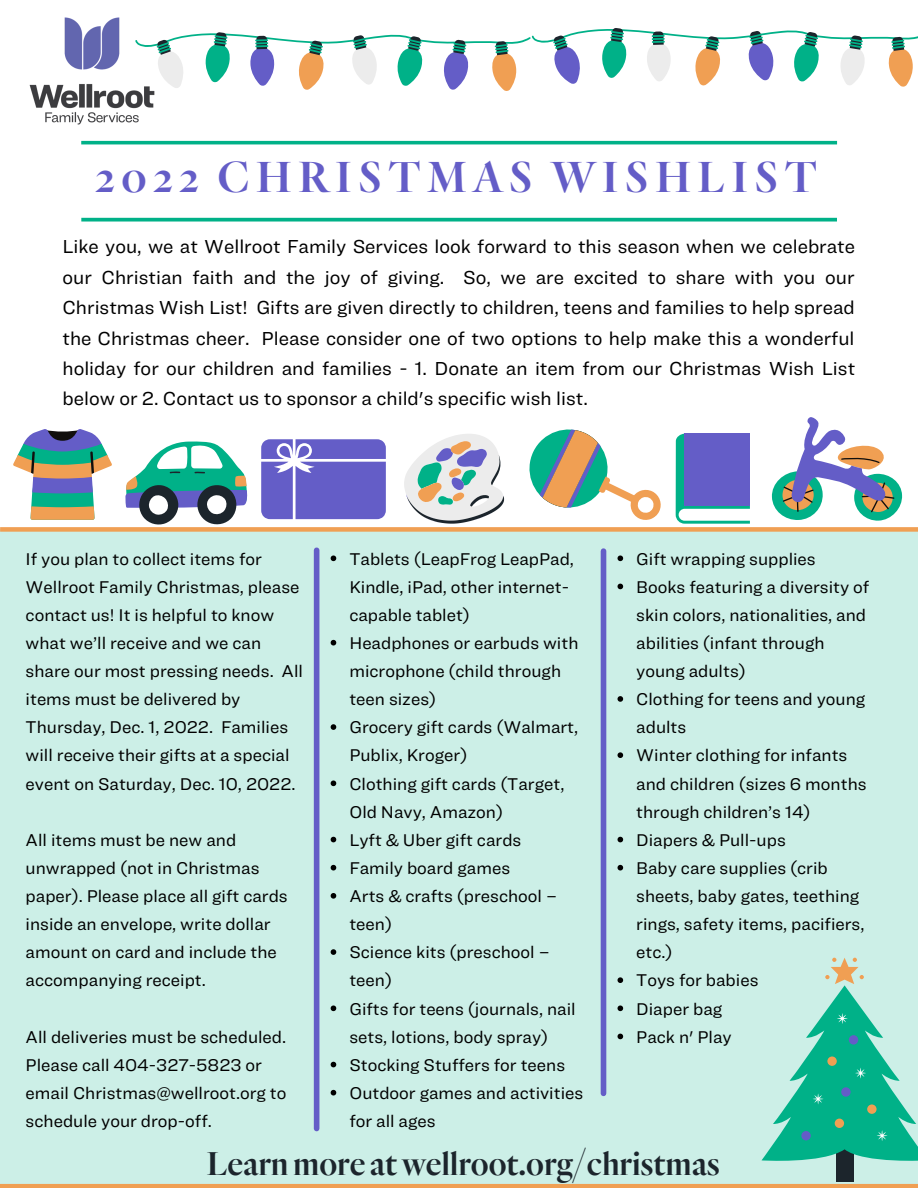
<style>
.page{position:relative;width:918px;height:1188px;background:#fff}
.page>*{position:absolute;margin:0;border:0;box-sizing:border-box;transform-origin:0 0}
.t1{font:600 45px "Quarto";letter-spacing:.135em;color:#645dc7}
.t2{font:600 34.2px "Quarto";color:#1c252c}
.t3{font:19.5px/30.3px "Ringside";color:#000;text-align:justify}
.t4{font:17.7px/28.2px "Ringside";color:#000}
</style>
<div class="page">
<svg style="left:187px;top:28px;width:731px;height:63px"></svg>
<div style="left:0;top:529px;width:918px;height:659px;background:#ccefe7"></div>
<div style="left:314px;top:550px;width:5px;height:579px;background:#645dc7"></div>
<div style="left:601px;top:551px;width:5px;height:542px;background:#645dc7"></div>
<img style="left:29px;top:17px;width:158px;height:128px">
<svg style="left:0;top:417px;width:918px;height:115px"></svg>
<hr style="left:0;top:1184px;width:918px;height:4px;background:#f09f53">
<div style="left:836px;top:1138px;width:18px;height:44px;background:#1c252c"></div>
<svg style="left:762px;top:958px;width:156px;height:203px"></svg>
<svg style="left:331px;top:556px;width:5px;height:5px"></svg>
<svg style="left:331px;top:640px;width:5px;height:6px"></svg>
<svg style="left:331px;top:724px;width:5px;height:6px"></svg>
<svg style="left:331px;top:781px;width:5px;height:5px"></svg>
<svg style="left:331px;top:837px;width:5px;height:5px"></svg>
<svg style="left:331px;top:865px;width:5px;height:6px"></svg>
<svg style="left:331px;top:893px;width:5px;height:6px"></svg>
<svg style="left:331px;top:949px;width:5px;height:6px"></svg>
<svg style="left:331px;top:1006px;width:5px;height:5px"></svg>
<svg style="left:331px;top:1062px;width:5px;height:5px"></svg>
<svg style="left:331px;top:1090px;width:5px;height:6px"></svg>
<svg style="left:618px;top:556px;width:5px;height:5px"></svg>
<svg style="left:618px;top:584px;width:5px;height:5px"></svg>
<svg style="left:618px;top:696px;width:5px;height:6px"></svg>
<svg style="left:618px;top:752px;width:5px;height:6px"></svg>
<svg style="left:618px;top:837px;width:5px;height:5px"></svg>
<svg style="left:618px;top:865px;width:5px;height:6px"></svg>
<svg style="left:618px;top:977px;width:5px;height:6px"></svg>
<svg style="left:618px;top:1006px;width:5px;height:5px"></svg>
<svg style="left:618px;top:1034px;width:5px;height:5px"></svg>
<hr style="left:81px;top:141px;width:756px;height:3px;background:#00b188">
<svg style="left:81px;top:218px;width:756px;height:4px;background:#1eba96"></svg>
<h1 class="t1" style="left:95px;top:149px;width:723px">2022 CHRISTMAS WISHLIST</h1>
<p class="t3" style="left:62px;top:231px;width:794px">Like you, we at Wellroot Family Services look forward to this season when we celebrate our Christian faith and the joy of giving. So, we are excited to share with you our Christmas Wish List! Gifts are given directly to children, teens and families to help spread the Christmas cheer. Please consider one of two options to help make this a wonderful holiday for our children and families - 1. Donate an item from our Christmas Wish List below or 2. Contact us to sponsor a child's specific wish list.</p>
<p class="t4" style="left:349px;top:544px;width:235px">Tablets (LeapFrog LeapPad,<br>Kindle, iPad, other internet&shy;capable tablet)<br>Headphones or earbuds with microphone (child through teen sizes)<br>Grocery gift cards (Walmart,<br>Publix, Kroger)<br>Clothing gift cards (Target,<br>Old Navy, Amazon)<br>Lyft &amp; Uber gift cards<br>Family board games<br>Arts &amp; crafts (preschool – teen)<br>Science kits (preschool – teen)<br>Gifts for teens (journals, nail sets, lotions, body spray)<br>Stocking Stuffers for teens<br>Outdoor games and activities for all ages</p>
<p class="t4" style="left:636px;top:544px;width:235px">Gift wrapping supplies<br>Books featuring a diversity of skin colors, nationalities, and abilities (infant through young adults)<br>Clothing for teens and young adults<br>Winter clothing for infants and children (sizes 6 months through children’s 14)<br>Diapers &amp; Pull-ups<br>Baby care supplies (crib sheets, baby gates, teething rings, safety items, pacifiers, etc.)<br>Toys for babies<br>Diaper bag<br>Pack n' Play</p>
<h2 class="t2" style="left:206px;top:1142px;width:515px">Learnmore atwellroot.org/christmas</h2>
<p class="t4" style="left:26px;top:544px;width:279px">If you plan to collect items for<br>Wellroot Family Christmas, please contact us! It is helpful to know what we’ll receive and we can share our most pressing needs. All items must be delivered by<br>Thursday, Dec. 1, 2022. Families will receive their gifts at a special event on Saturday, Dec. 10, 2022.</p>
<p class="t4" style="left:26px;top:825px;width:264px">All items must be new and unwrapped (not in Christmas paper). Please place all gift cards inside an envelope, write dollar amount on card and include the accompanying receipt.</p>
<p class="t4" style="left:26px;top:1022px;width:262px">All deliveries must be scheduled.<br>Please call 404-327-5823 or email Christmas@wellroot.org to schedule your drop-off.</p>
</div>
